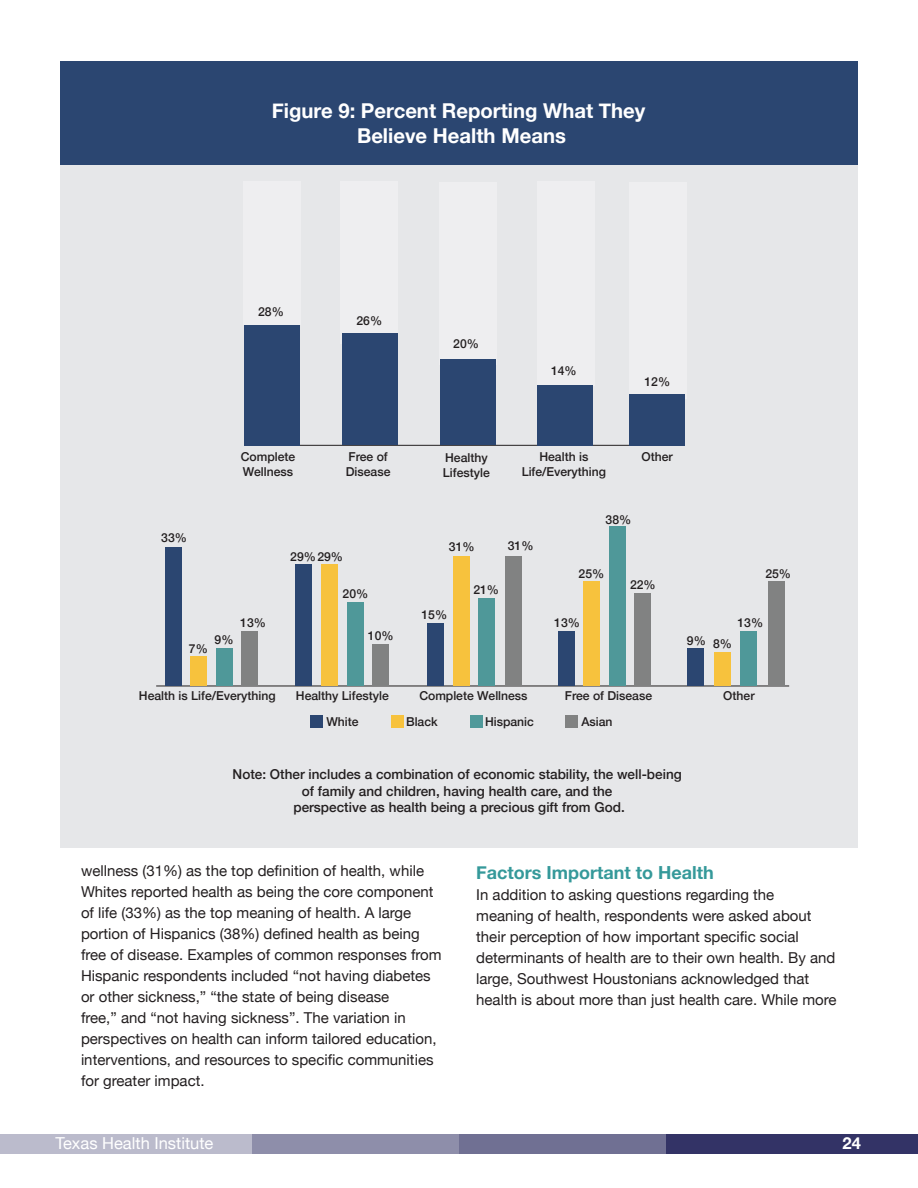
<style>
.page{position:relative;width:918px;height:1188px;background:#fff}
.page>*{position:absolute;margin:0;border:0;box-sizing:border-box;transform-origin:0 0}
.t1{font:700 20.4px/24.6px "Helvetica Neue";color:#fff;text-align:center}
.t2{font:700 18px "Helvetica Neue";color:#35999a}
.t3{font:16.5px "Helvetica Neue";color:#fff}
.t4{font:700 16.5px "Helvetica Neue";color:#fff}
.t5{font:15px/21px "Helvetica Neue";color:#231f20}
.t6{font:500 13.65px/16.4px "Helvetica Neue";color:#231f20;text-align:center}
.t7{font:500 12.3px/14.7px "Helvetica Neue";color:#231f20}
</style>
<div class="page">
<div style="left:0;top:1134px;width:918px;height:19px;background:#bbc"></div>
<div style="left:252px;top:1134px;width:666px;height:19px;background:#8e8eaa"></div>
<div style="left:459px;top:1134px;width:459px;height:19px;background:#707093"></div>
<div style="left:666px;top:1134px;width:252px;height:19px;background:#336"></div>
<div style="left:60px;top:126px;width:798px;height:722px;background:#e6e7e9"></div>
<div style="left:60px;top:61px;width:798px;height:104px;background:#2b4671"></div>
<div style="left:243px;top:182px;width:57px;height:143px;background:#eeeef0"></div>
<div style="left:341px;top:182px;width:57px;height:162px;background:#eeeef0"></div>
<div style="left:440px;top:182px;width:57px;height:182px;background:#eeeef0"></div>
<div style="left:537px;top:182px;width:57px;height:204px;background:#eeeef0"></div>
<div style="left:629px;top:182px;width:57px;height:217px;background:#eeeef0"></div>
<hr style="left:264px;top:445px;width:387px;height:1px;background:#231f20">
<div style="left:629px;top:394px;width:56px;height:51px;background:#2b4671"></div>
<div style="left:537px;top:385px;width:56px;height:60px;background:#2b4671"></div>
<div style="left:440px;top:359px;width:56px;height:86px;background:#2b4671"></div>
<div style="left:342px;top:334px;width:55px;height:111px;background:#2b4671"></div>
<div style="left:244px;top:325px;width:55px;height:120px;background:#2b4671"></div>
<hr style="left:156px;top:686px;width:633px;height:1px;background:#231f20">
<div style="left:768px;top:581px;width:17px;height:105px;background:#818282"></div>
<div style="left:740px;top:632px;width:17px;height:54px;background:#4f9899"></div>
<div style="left:714px;top:652px;width:16px;height:34px;background:#f7c23d"></div>
<div style="left:687px;top:648px;width:17px;height:38px;background:#2b4671"></div>
<div style="left:634px;top:594px;width:17px;height:92px;background:#818282"></div>
<div style="left:609px;top:527px;width:16px;height:159px;background:#4f9899"></div>
<div style="left:583px;top:581px;width:17px;height:105px;background:#f7c23d"></div>
<div style="left:558px;top:632px;width:17px;height:54px;background:#2b4671"></div>
<div style="left:505px;top:556px;width:17px;height:130px;background:#818282"></div>
<div style="left:478px;top:598px;width:17px;height:88px;background:#4f9899"></div>
<div style="left:453px;top:556px;width:17px;height:130px;background:#f7c23d"></div>
<div style="left:427px;top:623px;width:17px;height:63px;background:#2b4671"></div>
<div style="left:373px;top:644px;width:16px;height:42px;background:#818282"></div>
<div style="left:347px;top:602px;width:16px;height:84px;background:#4f9899"></div>
<div style="left:321px;top:565px;width:17px;height:121px;background:#f7c23d"></div>
<div style="left:295px;top:565px;width:17px;height:121px;background:#2b4671"></div>
<div style="left:242px;top:632px;width:16px;height:54px;background:#818282"></div>
<div style="left:216px;top:648px;width:17px;height:38px;background:#4f9899"></div>
<div style="left:190px;top:657px;width:17px;height:29px;background:#f7c23d"></div>
<div style="left:165px;top:548px;width:17px;height:138px;background:#2b4671"></div>
<div style="left:311px;top:715px;width:12px;height:12px;background:#2b4671"></div>
<div style="left:392px;top:715px;width:12px;height:12px;background:#f7c23d"></div>
<div style="left:470px;top:715px;width:13px;height:12px;background:#50999a"></div>
<div style="left:565px;top:715px;width:12px;height:12px;background:#818282"></div>
<p class="t1" style="left:272px;top:99px;width:375px">Figure 9: Percent Reporting What They<br>Believe Health Means</p>
<p class="t7" style="left:258px;top:303px;width:27px">28%</p>
<p class="t7" style="left:357px;top:312px;width:27px">26%</p>
<p class="t7" style="left:453px;top:335px;width:27px">20%</p>
<p class="t7" style="left:551px;top:363px;width:27px">14%</p>
<p class="t7" style="left:644px;top:374px;width:27px">12%</p>
<p class="t7" style="left:241px;top:448px;width:56px">Complete<br>Wellness</p>
<p class="t7" style="left:346px;top:448px;width:46px">Free of<br>Disease</p>
<p class="t7" style="left:443px;top:449px;width:48px">Healthy<br>Lifestyle</p>
<p class="t7" style="left:522px;top:448px;width:86px;text-align:center">Health is<br>Life/Everything</p>
<p class="t7" style="left:642px;top:448px;width:33px">Other</p>
<p class="t7" style="left:161px;top:529px;width:27px">33%</p>
<p class="t7" style="left:189px;top:641px;width:20px">7%</p>
<p class="t7" style="left:215px;top:631px;width:20px">9%</p>
<p class="t7" style="left:240px;top:615px;width:27px">13%</p>
<p class="t7" style="left:290px;top:548px;width:54px">29%29%</p>
<p class="t7" style="left:449px;top:538px;width:27px">31%</p>
<p class="t7" style="left:343px;top:585px;width:27px">20%</p>
<p class="t7" style="left:473px;top:581px;width:27px">21%</p>
<p class="t7" style="left:368px;top:627px;width:27px">10%</p>
<p class="t7" style="left:422px;top:606px;width:27px">15%</p>
<p class="t7" style="left:508px;top:538px;width:27px">31%</p>
<p class="t7" style="left:606px;top:511px;width:27px">38%</p>
<p class="t7" style="left:579px;top:565px;width:27px">25%</p>
<p class="t7" style="left:554px;top:614px;width:27px">13%</p>
<p class="t7" style="left:630px;top:576px;width:27px">22%</p>
<p class="t7" style="left:765px;top:565px;width:27px">25%</p>
<p class="t7" style="left:737px;top:615px;width:27px">13%</p>
<p class="t7" style="left:687px;top:634px;width:47px">9% 8%</p>
<p class="t7" style="left:139px;top:687px;width:138px">Health is Life/Everything</p>
<p class="t7" style="left:296px;top:687px;width:94px">Healthy Lifestyle</p>
<p class="t7" style="left:419px;top:687px;width:110px">Complete Wellness</p>
<p class="t7" style="left:565px;top:687px;width:89px">Free of Disease</p>
<p class="t7" style="left:723px;top:687px;width:33px">Other</p>
<p class="t7" style="left:326px;top:713px;width:34px">White</p>
<p class="t7" style="left:406px;top:713px;width:33px">Black</p>
<p class="t7" style="left:485px;top:713px;width:50px">Hispanic</p>
<p class="t7" style="left:581px;top:713px;width:33px">Asian</p>
<p class="t6" style="left:233px;top:765px;width:451px">Note: Other includes a combination of economic stability, the well-being of family and children, having health care, and the<br>perspective as health being a precious gift from God.</p>
<p class="t5" style="left:81px;top:861px;width:362px">wellness (31%) as the top definition of health, while Whites reported health as being the core component of life (33%) as the top meaning of health. A large portion of Hispanics (38%) defined health as being free of disease. Examples of common responses from Hispanic respondents included “not having diabetes or other sickness,” “the state of being disease<br>free,” and “not having sickness”. The variation in perspectives on health can inform tailored education, interventions, and resources to specific communities for greater impact.</p>
<p class="t2" style="left:476px;top:859px;width:239px">Factors Important to Health</p>
<p class="t5" style="left:476px;top:885px;width:362px">In addition to asking questions regarding the<br>meaning of health, respondents were asked about their perception of how important specific social determinants of health are to their own health. By and large, Southwest Houstonians acknowledged that health is about more than just health care. While more</p>
<p class="t3" style="left:55px;top:1131px;width:159px">Texas Health Institute</p>
<p class="t4" style="left:843px;top:1130px;width:20px">24</p>
</div>
